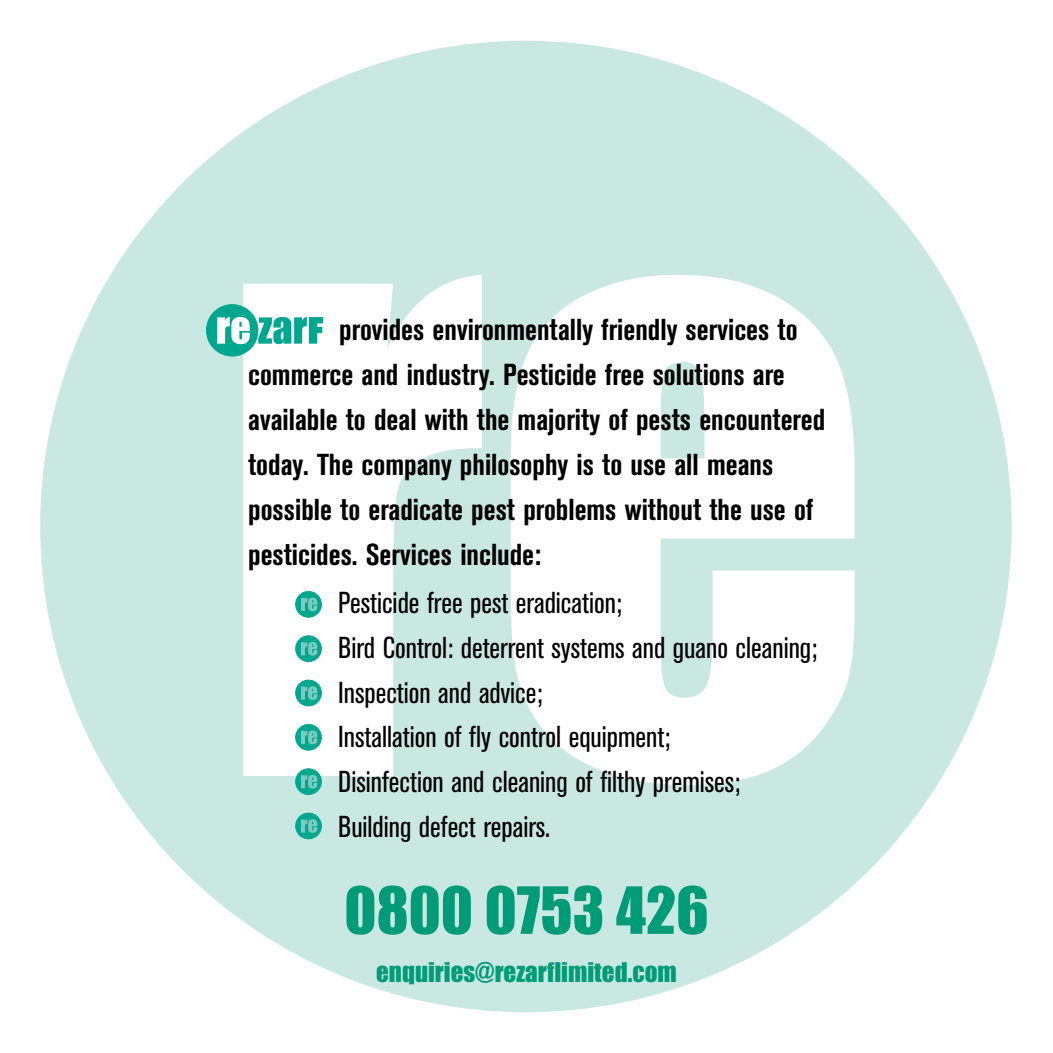
<style>
.page{position:relative;width:1053px;height:1053px;background:#fff}
.page>*{position:absolute;margin:0;border:0;box-sizing:border-box;transform-origin:0 0}
.t1{font:60px "Impact";color:#009c78}
.t2{font:700 condensed 30px/45px "Akzidenz Grotesk BE";color:#000}
.t3{font:condensed 30px/44.5px "Akzidenz Grotesk BE";color:#000}
.t4{font:25px "Impact";color:#009c78}
</style>
<div class="page">
<div style="left:40px;top:41px;width:971px;height:971px;background:#cae8e2;border:7px solid #cae8e2;border-radius:50%"></div>
<svg style="left:243px;top:275px;width:239px;height:501px;fill:#fff"></svg>
<svg style="left:510px;top:275px;width:344px;height:509px;fill:#fff"></svg>
<div style="left:206px;top:304px;width:52px;height:52px;background:#00a78f;border:1px solid #00a78f;border-radius:50%"></div>
<svg style="left:217px;top:317px;width:33px;height:27px"></svg>
<svg style="left:258px;top:317px;width:65px;height:27px;background:#4fc2b1"></svg>
<div style="left:295px;top:591px;width:26px;height:26px;background:#00a78f;border:1px solid #00a78f;border-radius:50%"></div>
<svg style="left:301px;top:597px;width:16px;height:14px"></svg>
<div style="left:295px;top:635px;width:26px;height:26px;background:#00a78f;border:1px solid #00a78f;border-radius:50%"></div>
<svg style="left:301px;top:642px;width:16px;height:13px"></svg>
<div style="left:295px;top:680px;width:26px;height:26px;background:#00a78f;border:1px solid #00a78f;border-radius:50%"></div>
<svg style="left:301px;top:686px;width:16px;height:13px"></svg>
<div style="left:295px;top:724px;width:26px;height:26px;background:#00a78f;border:1px solid #00a78f;border-radius:50%"></div>
<svg style="left:301px;top:730px;width:16px;height:14px"></svg>
<div style="left:295px;top:768px;width:26px;height:26px;background:#00a78f;border:1px solid #00a78f;border-radius:50%"></div>
<svg style="left:301px;top:775px;width:16px;height:13px"></svg>
<div style="left:295px;top:813px;width:26px;height:25px;background:#00a78f;border:1px solid #00a78f;border-radius:50%"></div>
<svg style="left:301px;top:819px;width:16px;height:13px"></svg>
<p class="t2" style="left:248px;top:310px;width:578px;text-indent:91px">provides environmentally friendly services to commerce and industry. Pesticide free solutions are available to deal with the majority of pests encountered today. The company philosophy is to use all means possible to eradicate pest problems without the use of pesticides. Services include:</p>
<p class="t3" style="left:338px;top:583px;width:480px">Pesticide free pest eradication;<br>Bird Control: deterrent systems and guano cleaning; Inspection and advice;<br>Installation of fly control equipment;<br>Disinfection and cleaning of filthy premises; Building defect repairs.</p>
<h1 class="t1" style="left:344px;top:890px;width:366px">0800 0753 426</h1>
<p class="t4" style="left:376px;top:963px;width:302px">enquiries@rezarflimited.com</p>
</div>
